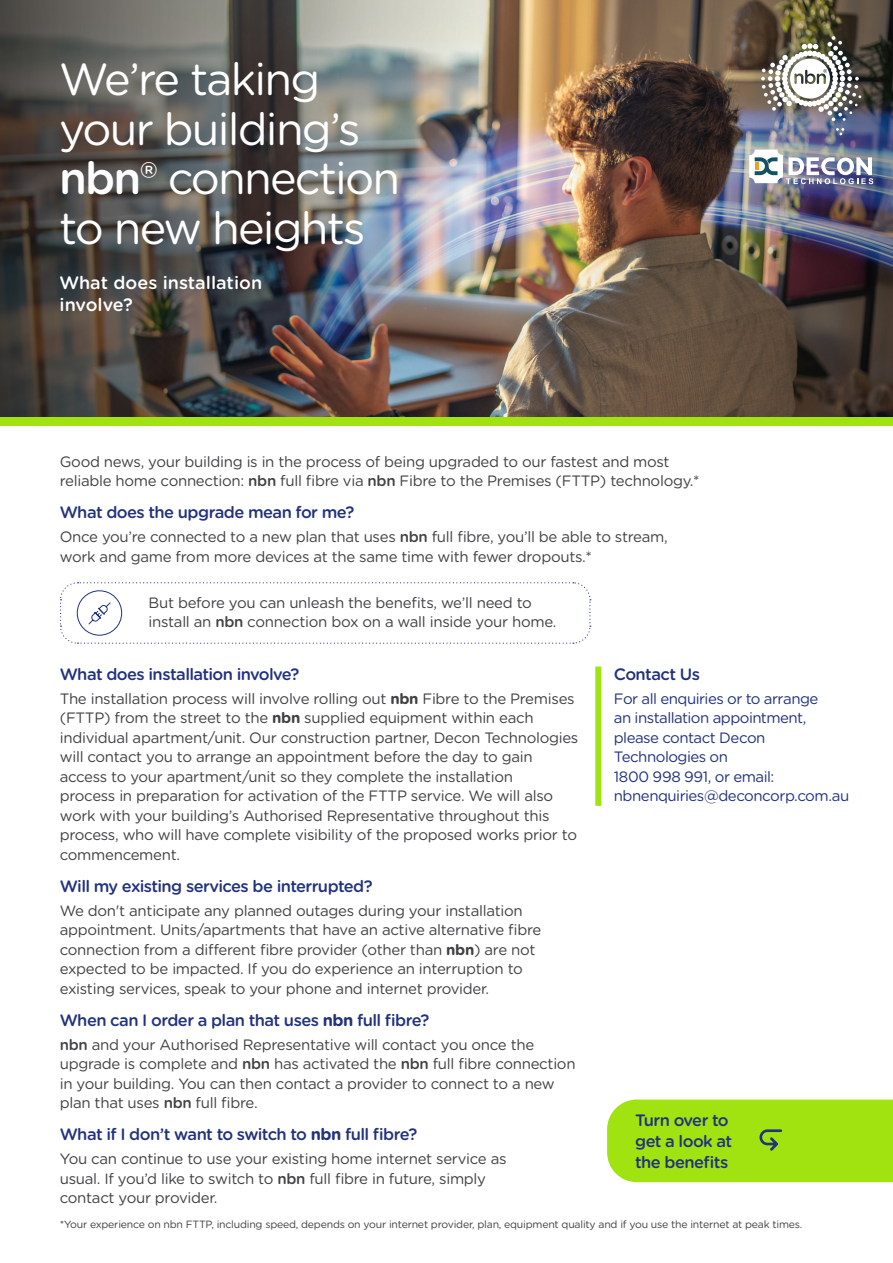
<style>
.page{position:relative;width:893px;height:1263px;background:#fff}
.page>*{position:absolute;margin:0;border:0;box-sizing:border-box;transform-origin:0 0}
.t1{font:45px/49.5px "Gotham Rounded";letter-spacing:-.04em;color:#fff}
.t2{font:500 18px/22.5px "Gotham Rounded";color:#fff}
.Body_Front{font:500 16.5px/21px "Gotham Rounded";letter-spacing:-.035em;color:#21327e}
.t3{font:15px/19.5px "Gotham Rounded";letter-spacing:-.02em;color:#414042}
.Body_Front-2{font:15px/19.5px "Gotham Rounded";letter-spacing:-.035em;color:#21327e}
.t4{font:10.5px "Gotham Rounded";letter-spacing:-.02em;color:#414042}
.s1{font-weight:500}
.s2{font-weight:700}
</style>
<div class="page">
<img style="left:490px;top:0;width:126px;height:417px">
<img style="left:616px;top:0;width:277px;height:417px">
<img style="left:0;top:0;width:490px;height:417px">
<div style="left:0;top:417px;width:893px;height:8px;background:#a0e311"></div>
<div style="left:738px;top:15px;width:144px;height:140px;background:#002856;opacity:.45"></div>
<svg style="left:836px;top:128px;width:8px;height:7px"></svg>
<img style="left:761px;top:36px;width:100px;height:85px">
<div style="left:607px;top:1099px;width:286px;height:83px;background:#a0e311"></div>
<div style="left:595px;top:666px;width:6px;height:140px;background:#a0e311"></div>
<svg style="left:60px;top:582px;width:531px;height:62px"></svg>
<svg style="left:749px;top:150px;width:34px;height:33px"></svg>
<svg style="left:755px;top:157px;width:22px;height:18px"></svg>
<svg style="left:786px;top:157px;width:87px;height:27px"></svg>
<p class="t1" style="left:59px;top:53px;width:343px">We’re taking your building’s <span class="s1">nbn</span>® connection to new heights</p>
<p class="t2" style="left:60px;top:270px;width:204px">What does installation involve?</p>
<p class="t3" style="left:60px;top:451px;width:641px">Good news, your building is in the process of being upgraded to our fastest and most reliable home connection: <span class="s1">nbn</span> full fibre via <span class="s1">nbn</span> Fibre to the Premises (FTTP) technology.*</p>
<p class="Body_Front" style="left:60px;top:501px;width:296px">What does the upgrade mean for me?</p>
<p class="t3" style="left:60px;top:526px;width:609px">Once you’re connected to a new plan that uses <span class="s1">nbn</span> full fibre, you’ll be able to stream, work and game from more devices at the same time with fewer dropouts.*</p>
<p class="t3" style="left:149px;top:592px;width:409px">But before you can unleash the benefits, we’ll need to install an <span class="s1">nbn</span> connection box on a wall inside your home.</p>
<p class="Body_Front" style="left:60px;top:663px;width:241px">What does installation involve?</p>
<p class="t3" style="left:60px;top:688px;width:520px">The installation process will involve rolling out <span class="s2">nbn</span> Fibre to the Premises (FTTP) from the street to the <span class="s2">nbn</span> supplied equipment within each individual apartment/unit. Our construction partner, Decon Technologies will contact you to arrange an appointment before the day to gain access to your apartment/unit so they complete the installation<br>process in preparation for activation of the FTTP service. We will also work with your building’s Authorised Representative throughout this process, who will have complete visibility of the proposed works prior to commencement.</p>
<p class="Body_Front" style="left:60px;top:875px;width:314px">Will my existing services be interrupted?</p>
<p class="t3" style="left:60px;top:900px;width:483px">We don't anticipate any planned outages during your installation appointment. Units/apartments that have an active alternative fibre connection from a different fibre provider (other than <span class="s2">nbn</span>) are not expected to be impacted. If you do experience an interruption to existing services, speak to your phone and internet provider.</p>
<p class="Body_Front" style="left:60px;top:1009px;width:371px">When can I order a plan that uses <span class="s2">nbn</span> full fibre?</p>
<p class="t3" style="left:60px;top:1034px;width:517px"><span class="s1">nbn</span> and your Authorised Representative will contact you once the upgrade is complete and <span class="s1">nbn</span> has activated the <span class="s1">nbn</span> full fibre connection in your building. You can then contact a provider to connect to a new plan that uses <span class="s1">nbn</span> full fibre.</p>
<p class="Body_Front" style="left:60px;top:1123px;width:359px">What if I don’t want to switch to <span class="s2">nbn</span> full fibre?</p>
<p class="t3" style="left:60px;top:1148px;width:448px">You can continue to use your existing home internet service as usual. If you’d like to switch to <span class="s1">nbn</span> full fibre in future, simply contact your provider.</p>
<p class="Body_Front" style="left:614px;top:663px;width:88px">Contact Us</p>
<p class="Body_Front-2" style="left:614px;top:688px;width:237px">For all enquiries or to arrange<br>an installation appointment, please contact Decon<br>Technologies on<br>1800 998 991, or email: nbnenquiries@deconcorp.com.au</p>
<p class="Body_Front" style="left:635px;top:1109px;width:99px">Turn over to get a look at the benefits</p>
<p class="t4" style="left:60px;top:1217px;width:744px">*Your experience on nbn FTTP, including speed, depends on your internet provider, plan, equipment quality and if you use the internet at peak times.</p>
</div>
